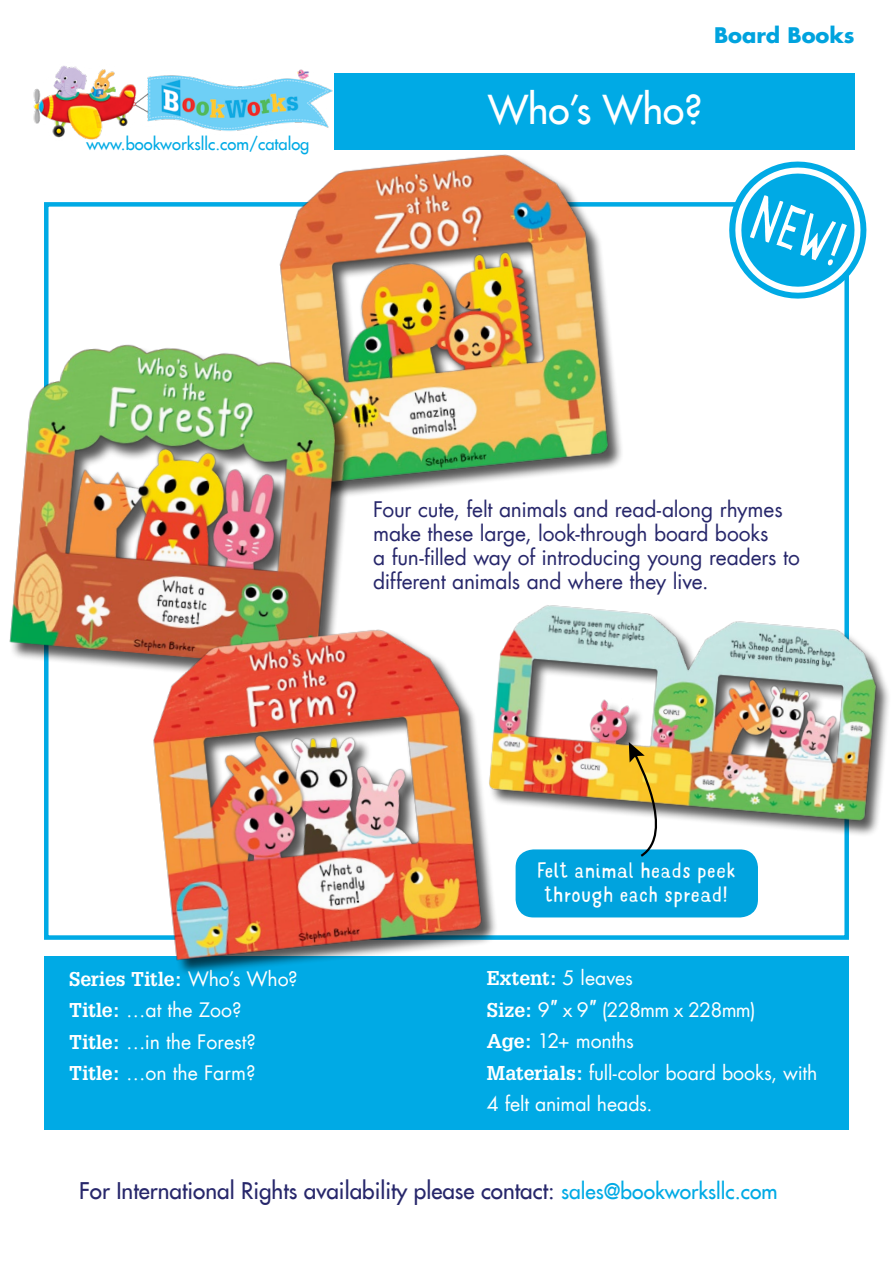
<style>
.page{position:relative;width:893px;height:1263px;background:#fff}
.page>*{position:absolute;margin:0;border:0;box-sizing:border-box;transform-origin:0 0}
.t1{font:300 60px "Mr Dodo";color:#fff;scale:.8 1}
.t2{font:39px "Futura LT";color:#fff}
.t3{font:22.5px "Futura LT";color:#27276b}
.AI_Blurb{font:21px/24px "Futura LT";letter-spacing:-.01em;color:#27276b}
.t4{font:300 21px/24px "Mr Dodo";color:#fff;text-align:center}
.t5{font:700 21px "Futura LT";color:#00a3de}
.t6{font:19.5px/31.5px "Futura LT";letter-spacing:-.005em;color:#fff}
.t7{font:700 19.5px "Glypha";letter-spacing:-.005em;color:#fff}
.t8{font:19.5px "Futura LT";letter-spacing:-.04em;color:#fff}
.t9{font:16.5px "Futura LT";color:#00aae5}
.s1{font-family:"Futura LT";font-weight:400}
.s2{font-family:"Glypha";font-weight:700}
.s3{font-family:"Arial";font-size:21px}
.s4{font-size:21px;color:#00aae5}
</style>
<div class="page">
<div style="left:334px;top:73px;width:521px;height:77px;background:#00aae5"></div>
<div style="left:44px;top:957px;width:805px;height:173px;background:#00aae5"></div>
<img style="left:33px;top:66px;width:300px;height:74px">
<svg style="left:720px;top:161px;width:147px;height:146px"></svg>
<img style="left:263px;top:154px;width:361px;height:341px">
<img style="left:498px;top:596px;width:391px;height:235px">
<img style="left:9px;top:326px;width:344px;height:355px">
<img style="left:137px;top:615px;width:360px;height:359px">
<div style="left:516px;top:849px;width:242px;height:68px;background:#00a3de;border-radius:18px"></div>
<svg style="left:629px;top:742px;width:47px;height:115px"></svg>
<p class="t9" style="left:86px;top:133px;width:225px">www.bookworksllc.com/catalog</p>
<p class="t5" style="left:714px;top:21px;width:142px">Board Books</p>
<p class="t2" style="left:488px;top:84px;width:215px">Who’s Who?</p>
<p class="t1" style="left:766px;top:180px;width:121px;rotate:20deg">NEW!</p>
<p class="AI_Blurb" style="left:373px;top:497px;width:428px">Four cute, felt animals and read-along rhymes make these large, look-through board books<br>a fun-filled way of introducing young readers to different animals and where they live.</p>
<p class="t7" style="left:69px;top:967px;width:230px">Series Title: <span class="s1">Who’s Who?</span></p>
<p class="t6" style="left:69px;top:994px;width:174px"><span class="s2">Title:</span> …at the Zoo?</p>
<p class="t6" style="left:69px;top:1026px;width:189px"><span class="s2">Title:</span> …in the Forest?</p>
<p class="t6" style="left:69px;top:1057px;width:188px"><span class="s2">Title:</span> …on the Farm?</p>
<p class="t4" style="left:537px;top:858px;width:201px">Felt animal heads peek through each spread!</p>
<p class="t7" style="left:487px;top:966px;width:148px">Extent: <span class="s1">5 leaves</span></p>
<p class="t8" style="left:487px;top:997px;width:270px"><span class="s2">Size:</span> 9<span class="s3">″</span> x 9<span class="s3">″</span> (228mm x 228mm)</p>
<p class="t6" style="left:487px;top:1025px;width:332px"><span class="s2">Age:</span> 12+ months<br><span class="s2">Materials:</span> full-color board books, with<br>4 felt animal heads.</p>
<p class="t3" style="left:79px;top:1176px;width:700px">For International Rights availability please contact: <span class="s4">sales@bookworksllc.com</span></p>
</div>
